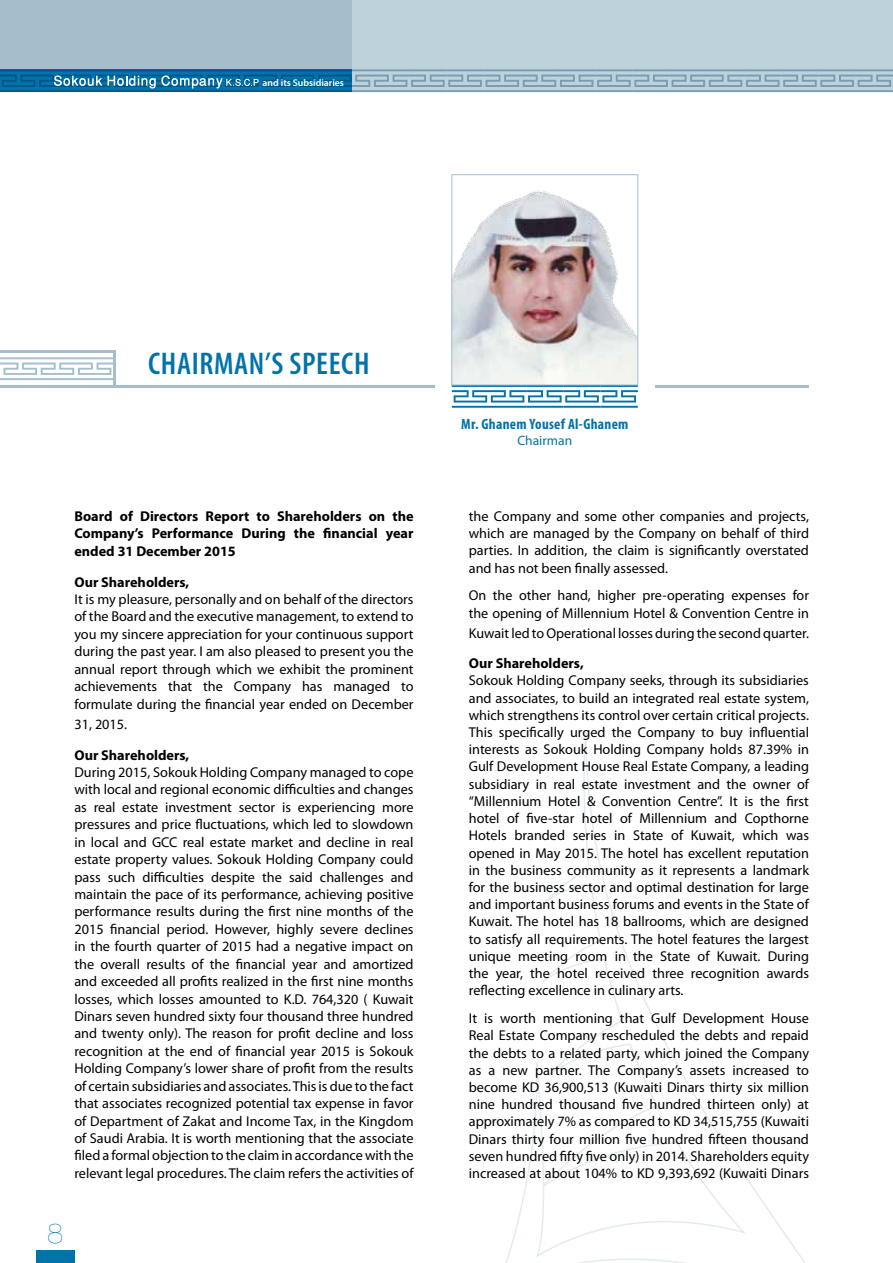
<style>
.page{position:relative;width:893px;height:1263px;background:#fff}
.page>*{position:absolute;margin:0;border:0;box-sizing:border-box;transform-origin:0 0}
.t1{font:600 condensed 31.5px "Myriad Pro";letter-spacing:.02em;color:#0073ab}
.t2{font:200 27.9px "Helvetica Neue";color:#0073ab}
.t3{font:700 condensed 15px "Myriad Pro";letter-spacing:.02em;color:#0073ab}
.t4{font:14.25px/17.2px "Myriad Pro";color:#000;text-align:justify}
.t5{font:700 14.25px/17.4px "Myriad Pro";color:#000;text-align:justify}
.t6{font:13.5px "Myriad Pro";color:#0073ab}
.t7{font:600 9.75px "Myriad Pro";color:#fff}
</style>
<div class="page">
<div style="left:0;top:0;width:893px;height:92px;background:#bed2dc"></div>
<div style="left:0;top:0;width:352px;height:92px;background:#a4becc"></div>
<div style="left:36px;top:1250px;width:38px;height:13px;background:#0073ab"></div>
<svg style="left:505px;top:733px;width:301px;height:530px"></svg>
<svg style="left:0;top:69px;width:893px;height:23px"></svg>
<hr style="left:0;top:385px;width:434px;height:2px;background:#a4becc">
<hr style="left:113px;top:350px;width:2px;height:37px;background:#a4becc">
<hr style="left:0;top:350px;width:115px;height:2px;background:#a4becc">
<svg style="left:0;top:357px;width:113px;height:23px"></svg>
<svg style="left:452px;top:385px;width:186px;height:23px"></svg>
<img style="left:453px;top:190px;width:183px;height:193px">
<div style="left:451px;top:174px;width:187px;height:211px;border:1px solid #a4becc"></div>
<hr style="left:656px;top:385px;width:153px;height:2px;background:#a4becc">
<p class="t7" style="left:263px;top:77px;width:83px">and its Subsidiaries</p>
<h1 class="t1" style="left:148px;top:344px;width:223px">CHAIRMAN’S SPEECH</h1>
<p class="t5" style="left:74px;top:507px;width:341px">Board of Directors Report to Shareholders on the Company’s Performance During the financial year ended 31 December 2015</p>
<p class="t5" style="left:74px;top:573px;width:116px">Our Shareholders,</p>
<p class="t4" style="left:74px;top:590px;width:341px">It is my pleasure, personally and on behalf of the directors of the Board and the executive management, to extend to you my sincere appreciation for your continuous support during the past year. I am also pleased to present you the annual report through which we exhibit the prominent achievements that the Company has managed to formulate during the financial year ended on December</p>
<p class="t4" style="left:74px;top:715px;width:54px">31, 2015.</p>
<p class="t5" style="left:74px;top:745px;width:116px">Our Shareholders,</p>
<p class="t4" style="left:74px;top:763px;width:341px">During 2015, Sokouk Holding Company managed to cope with local and regional economic difficulties and changes as real estate investment sector is experiencing more pressures and price fluctuations, which led to slowdown in local and GCC real estate market and decline in real estate property values. Sokouk Holding Company could pass such difficulties despite the said challenges and maintain the pace of its performance, achieving positive performance results during the first nine months of the 2015 financial period. However, highly severe declines in the fourth quarter of 2015 had a negative impact on the overall results of the financial year and amortized and exceeded all profits realized in the first nine months losses, which losses amounted to K.D. 764,320 ( Kuwait Dinars seven hundred sixty four thousand three hundred and twenty only). The reason for profit decline and loss recognition at the end of financial year 2015 is Sokouk Holding Company’s lower share of profit from the results of certain subsidiaries and associates. This is due to the fact that associates recognized potential tax expense in favor of Department of Zakat and Income Tax, in the Kingdom of Saudi Arabia. It is worth mentioning that the associate filed a formal objection to the claim in accordance with the relevant legal procedures. The claim refers the activities of</p>
<h2 class="t2" style="left:47px;top:1217px;width:17px">8</h2>
<p class="t3" style="left:461px;top:414px;width:169px">Mr. Ghanem Yousef Al-Ghanem</p>
<p class="t6" style="left:517px;top:432px;width:56px">Chairman</p>
<p class="t4" style="left:469px;top:507px;width:342px">the Company and some other companies and projects, which are managed by the Company on behalf of third parties. In addition, the claim is significantly overstated and has not been finally assessed.</p>
<p class="t4" style="left:469px;top:587px;width:342px">On the other hand, higher pre-operating expenses for the opening of Millennium Hotel &amp; Convention Centre in</p>
<p class="t4" style="left:469px;top:624px;width:342px">Kuwait led to Operational losses during the second quarter.</p>
<p class="t5" style="left:469px;top:654px;width:116px">Our Shareholders,</p>
<p class="t4" style="left:469px;top:672px;width:342px">Sokouk Holding Company seeks, through its subsidiaries and associates, to build an integrated real estate system, which strengthens its control over certain critical projects.<br>This specifically urged the Company to buy influential interests as Sokouk Holding Company holds 87.39% in Gulf Development House Real Estate Company, a leading subsidiary in real estate investment and the owner of “Millennium Hotel &amp; Convention Centre”. It is the first hotel of five-star hotel of Millennium and Copthorne Hotels branded series in State of Kuwait, which was opened in May 2015. The hotel has excellent reputation in the business community as it represents a landmark for the business sector and optimal destination for large and important business forums and events in the State of Kuwait. The hotel has 18 ballrooms, which are designed to satisfy all requirements. The hotel features the largest unique meeting room in the State of Kuwait. During the year, the hotel received three recognition awards reflecting excellence in culinary arts.</p>
<p class="t4" style="left:469px;top:1009px;width:342px">It is worth mentioning that Gulf Development House Real Estate Company rescheduled the debts and repaid the debts to a related party, which joined the Company as a new partner. The Company’s assets increased to become KD 36,900,513 (Kuwaiti Dinars thirty six million nine hundred thousand five hundred thirteen only) at approximately 7% as compared to KD 34,515,755 (Kuwaiti Dinars thirty four million five hundred fifteen thousand seven hundred fifty five only) in 2014. Shareholders equity increased at about 104% to KD 9,393,692 (Kuwaiti Dinars</p>
</div>
